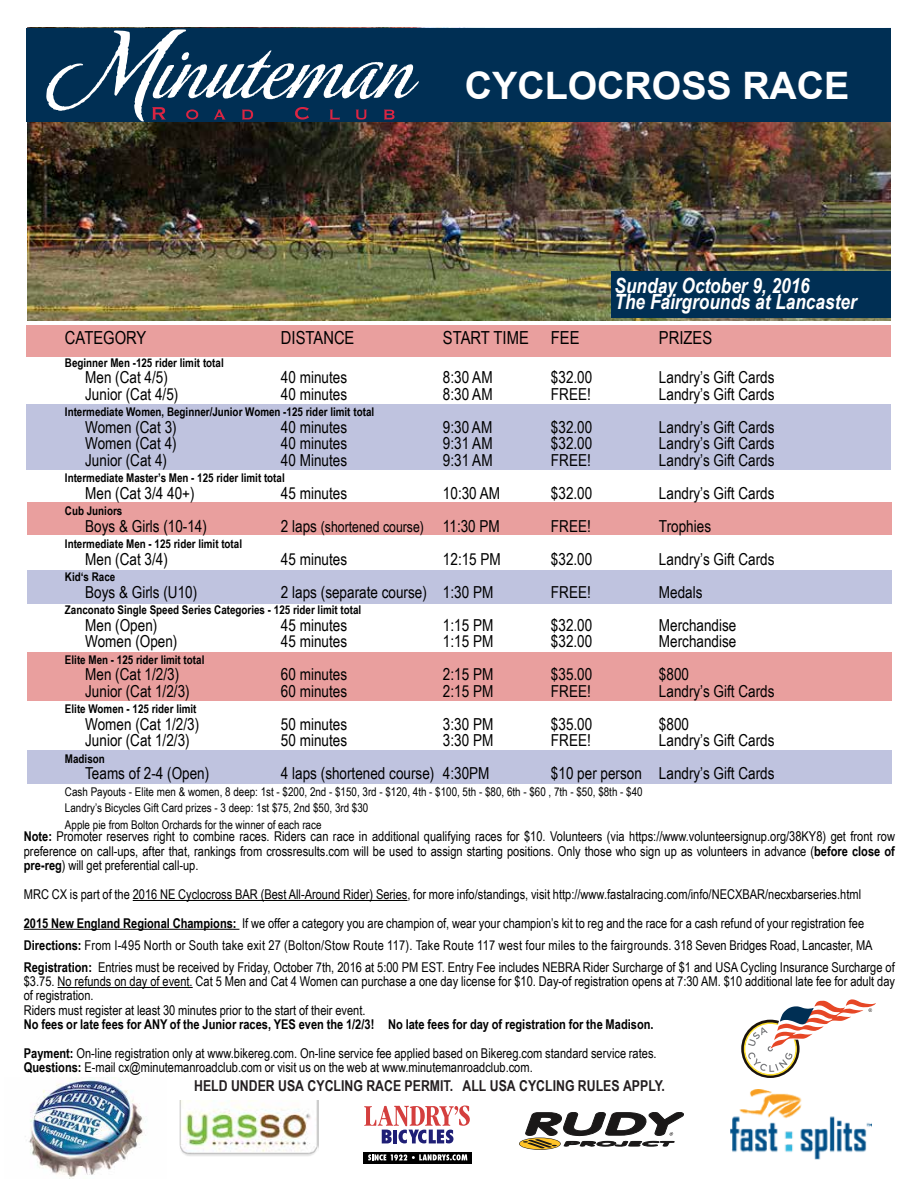
<style>
.page{position:relative;width:918px;height:1188px;background:#fff}
.page>*{position:absolute;margin:0;border:0;box-sizing:border-box;transform-origin:0 0}
.t1{font:700 37.8px "Arial";color:#fff}
.t2{font:italic 700 21px/16.5px "Arial Narrow";color:#fff}
.t3{font:18px "Arial Narrow";color:#000}
.t4{font:16.5px "Arial Narrow";color:#000}
.t5{font:700 15px "Arial Narrow";color:#231e20}
.t6{font:15px "Arial Narrow";color:#000}
.t7{font:13.5px/14.4px "Arial Narrow";color:#000}
.t8{font:700 13.5px/28.8px "Arial Narrow";color:#000}
.t9{font:700 12px "Arial Narrow";color:#000}
.t10{font:12px/16.5px "Arial Narrow";color:#000}
.s1{font-size:16.5px}
.s2{font-weight:700}
.s3{font-weight:400}
</style>
<div class="page">
<svg style="left:364px;top:1106px;width:106px;height:37px"></svg>
<svg style="left:363px;top:1152px;width:109px;height:11px"></svg>
<svg style="left:368px;top:1154px;width:99px;height:6px"></svg>
<svg style="left:519px;top:1138px;width:42px;height:12px"></svg>
<svg style="left:520px;top:1138px;width:40px;height:11px"></svg>
<svg style="left:523px;top:1112px;width:161px;height:36px"></svg>
<img style="left:179px;top:1100px;width:139px;height:56px">
<img style="left:731px;top:1090px;width:140px;height:70px">
<img style="left:25px;top:1079px;width:118px;height:100px">
<hr style="left:133px;top:900px;width:274px;height:1px;background:#000">
<hr style="left:24px;top:929px;width:215px;height:1px;background:#000">
<hr style="left:58px;top:987px;width:135px;height:1px;background:#000">
<img style="left:28px;top:27px;width:863px;height:294px">
<div style="left:612px;top:271px;width:279px;height:47px;background:#002f54"></div>
<div style="left:27px;top:28px;width:864px;height:94px;background:#002f54"></div>
<svg style="left:46px;top:29px;width:373px;height:93px"></svg>
<svg style="left:741px;top:999px;width:135px;height:79px"></svg>
<div style="left:27px;top:325px;width:864px;height:32px;background:#e99f9e"></div>
<div style="left:27px;top:502px;width:864px;height:33px;background:#e99f9e"></div>
<div style="left:27px;top:405px;width:864px;height:65px;background:#bfc3df"></div>
<div style="left:27px;top:652px;width:864px;height:49px;background:#e99f9e"></div>
<div style="left:27px;top:570px;width:864px;height:33px;background:#bfc3df"></div>
<div style="left:27px;top:750px;width:864px;height:34px;background:#bfc3df"></div>
<h1 class="t1" style="left:465px;top:61px;width:386px">CYCLOCROSS RACE</h1>
<h2 class="t2" style="left:615px;top:276px;width:244px">Sunday October 9, 2016<br>The Fairgrounds at Lancaster</h2>
<h3 class="t3" style="left:65px;top:325px;width:83px">CATEGORY</h3>
<h3 class="t3" style="left:281px;top:325px;width:75px">DISTANCE</h3>
<h3 class="t3" style="left:443px;top:325px;width:138px">START TIME FEE</h3>
<h3 class="t3" style="left:659px;top:325px;width:55px">PRIZES</h3>
<p class="t9" style="left:65px;top:354px;width:160px">Beginner Men -125 rider limit total</p>
<p class="t4" style="left:85px;top:365px;width:84px">Men (Cat 4/5)</p>
<p class="t4" style="left:281px;top:365px;width:68px">40 minutes</p>
<p class="t4" style="left:443px;top:365px;width:51px">8:30 AM</p>
<p class="t4" style="left:551px;top:365px;width:43px">$32.00</p>
<p class="t4" style="left:659px;top:365px;width:117px">Landry’s Gift Cards</p>
<p class="t4" style="left:85px;top:382px;width:95px">Junior (Cat 4/5)</p>
<p class="t4" style="left:281px;top:382px;width:68px">40 minutes</p>
<p class="t4" style="left:443px;top:382px;width:51px">8:30 AM</p>
<p class="t4" style="left:551px;top:382px;width:41px">FREE!</p>
<p class="t4" style="left:659px;top:382px;width:117px">Landry’s Gift Cards</p>
<p class="t9" style="left:65px;top:403px;width:311px">Intermediate Women, Beginner/Junior Women -125 rider limit total</p>
<p class="t4" style="left:85px;top:415px;width:93px">Women (Cat 3)</p>
<p class="t4" style="left:281px;top:415px;width:68px">40 minutes</p>
<p class="t4" style="left:443px;top:415px;width:51px">9:30 AM</p>
<p class="t4" style="left:551px;top:415px;width:43px">$32.00</p>
<p class="t4" style="left:659px;top:415px;width:117px">Landry’s Gift Cards</p>
<p class="t4" style="left:85px;top:431px;width:93px">Women (Cat 4)</p>
<p class="t4" style="left:281px;top:431px;width:68px">40 minutes</p>
<p class="t4" style="left:443px;top:431px;width:51px">9:31 AM</p>
<p class="t4" style="left:551px;top:431px;width:43px">$32.00</p>
<p class="t4" style="left:659px;top:431px;width:117px">Landry’s Gift Cards</p>
<p class="t4" style="left:85px;top:448px;width:83px">Junior (Cat 4)</p>
<p class="t4" style="left:281px;top:448px;width:68px">40 Minutes</p>
<p class="t4" style="left:443px;top:448px;width:51px">9:31 AM</p>
<p class="t4" style="left:551px;top:448px;width:41px">FREE!</p>
<p class="t4" style="left:659px;top:448px;width:117px">Landry’s Gift Cards</p>
<p class="t9" style="left:65px;top:469px;width:221px">Intermediate Master’s Men - 125 rider limit total</p>
<p class="t4" style="left:85px;top:481px;width:111px">Men (Cat 3/4 40+)</p>
<p class="t4" style="left:281px;top:481px;width:68px">45 minutes</p>
<p class="t4" style="left:443px;top:481px;width:59px">10:30 AM</p>
<p class="t4" style="left:551px;top:481px;width:43px">$32.00</p>
<p class="t4" style="left:659px;top:481px;width:117px">Landry’s Gift Cards</p>
<p class="t9" style="left:65px;top:502px;width:59px">Cub Juniors</p>
<p class="t4" style="left:85px;top:514px;width:123px">Boys &amp; Girls (10-14)</p>
<p class="t6" style="left:281px;top:516px;width:220px"><span class="s1">2 laps</span> (shortened course) <span class="s1">11:30 PM</span></p>
<p class="t4" style="left:551px;top:514px;width:41px">FREE!</p>
<p class="t4" style="left:659px;top:514px;width:54px">Trophies</p>
<p class="t9" style="left:65px;top:535px;width:179px">Intermediate Men - 125 rider limit total</p>
<p class="t4" style="left:85px;top:547px;width:84px">Men (Cat 3/4)</p>
<p class="t4" style="left:281px;top:547px;width:68px">45 minutes</p>
<p class="t4" style="left:443px;top:547px;width:59px">12:15 PM</p>
<p class="t4" style="left:551px;top:547px;width:43px">$32.00</p>
<p class="t4" style="left:659px;top:547px;width:117px">Landry’s Gift Cards</p>
<p class="t9" style="left:65px;top:568px;width:52px">Kid‘s Race</p>
<p class="t4" style="left:85px;top:580px;width:114px">Boys &amp; Girls (U10)</p>
<p class="t4" style="left:281px;top:580px;width:214px">2 laps (separate course) 1:30 PM</p>
<p class="t4" style="left:551px;top:580px;width:41px">FREE!</p>
<p class="t4" style="left:659px;top:580px;width:45px">Medals</p>
<p class="t9" style="left:65px;top:601px;width:298px">Zanconato Single Speed Series Categories - 125 rider limit total</p>
<p class="t4" style="left:85px;top:613px;width:74px">Men (Open)</p>
<p class="t4" style="left:281px;top:613px;width:68px">45 minutes</p>
<p class="t4" style="left:443px;top:613px;width:52px">1:15 PM</p>
<p class="t4" style="left:551px;top:613px;width:43px">$32.00</p>
<p class="t4" style="left:659px;top:613px;width:79px">Merchandise</p>
<p class="t4" style="left:85px;top:629px;width:94px">Women (Open)</p>
<p class="t4" style="left:281px;top:629px;width:68px">45 minutes</p>
<p class="t4" style="left:443px;top:629px;width:52px">1:15 PM</p>
<p class="t4" style="left:551px;top:629px;width:43px">$32.00</p>
<p class="t4" style="left:659px;top:629px;width:79px">Merchandise</p>
<p class="t9" style="left:65px;top:651px;width:141px">Elite Men - 125 rider limit total</p>
<p class="t4" style="left:85px;top:662px;width:96px">Men (Cat 1/2/3)</p>
<p class="t4" style="left:281px;top:662px;width:68px">60 minutes</p>
<p class="t4" style="left:443px;top:662px;width:52px">2:15 PM</p>
<p class="t4" style="left:551px;top:662px;width:43px">$35.00</p>
<p class="t4" style="left:659px;top:662px;width:32px">$800</p>
<p class="t4" style="left:85px;top:679px;width:106px">Junior (Cat 1/2/3)</p>
<p class="t4" style="left:281px;top:679px;width:68px">60 minutes</p>
<p class="t4" style="left:443px;top:679px;width:52px">2:15 PM</p>
<p class="t4" style="left:551px;top:679px;width:41px">FREE!</p>
<p class="t4" style="left:659px;top:679px;width:117px">Landry’s Gift Cards</p>
<p class="t9" style="left:65px;top:700px;width:133px">Elite Women - 125 rider limit</p>
<p class="t4" style="left:85px;top:712px;width:116px">Women (Cat 1/2/3)</p>
<p class="t4" style="left:281px;top:712px;width:68px">50 minutes</p>
<p class="t4" style="left:443px;top:712px;width:52px">3:30 PM</p>
<p class="t4" style="left:551px;top:712px;width:43px">$35.00</p>
<p class="t4" style="left:659px;top:712px;width:32px">$800</p>
<p class="t4" style="left:85px;top:728px;width:106px">Junior (Cat 1/2/3)</p>
<p class="t4" style="left:281px;top:728px;width:68px">50 minutes</p>
<p class="t4" style="left:443px;top:728px;width:52px">3:30 PM</p>
<p class="t4" style="left:551px;top:728px;width:41px">FREE!</p>
<p class="t4" style="left:659px;top:728px;width:117px">Landry’s Gift Cards</p>
<p class="t9" style="left:65px;top:750px;width:41px">Madison</p>
<p class="t4" style="left:85px;top:761px;width:126px">Teams of 2-4 (Open)</p>
<p class="t4" style="left:281px;top:761px;width:210px">4 laps (shortened course) 4:30PM</p>
<p class="t4" style="left:551px;top:761px;width:225px">$10 per person Landry’s Gift Cards</p>
<p class="t10" style="left:65px;top:783px;width:579px">Cash Payouts - Elite men &amp; women, 8 deep: 1st - $200, 2nd - $150, 3rd - $120, 4th - $100, 5th - $80, 6th - $60 , 7th - $50, $8th - $40<br>Landry’s Bicycles Gift Card prizes - 3 deep: 1st $75, 2nd $50, 3rd $30<br>Apple pie from Bolton Orchards for the winner of each race</p>
<p class="t7" style="left:24px;top:829px;width:873px;text-align:justify"><span class="s2">Note:</span> Promoter reserves right to combine races. Riders can race in additional qualifying races for $10. Volunteers (via https://www.volunteersignup.org/38KY8) get front row preference on call-ups, after that, rankings from crossresults.com will be used to assign starting positions. Only those who sign up as volunteers in advance (<span class="s2">before close of pre-reg</span>) will get preferential call-up.</p>
<p class="t7" style="left:24px;top:879px;width:842px;line-height:28.8px">MRC CX is part of the 2016 NE Cyclocross BAR (Best All-Around Rider) Series, for more info/standings, visit http://www.fastalracing.com/info/NECXBAR/necxbarseries.html<br><span class="s2">2015 New England Regional Champions:</span> If we offer a category you are champion of, wear your champion’s kit to reg and the race for a cash refund of your registration fee</p>
<p class="t7" style="left:24px;top:934px;width:873px;line-height:21.9px"><span class="s2">Directions:</span> From I-495 North or South take exit 27 (Bolton/Stow Route 117). Take Route 117 west four miles to the fairgrounds. 318 Seven Bridges Road, Lancaster, MA<br><span class="s2">Registration:</span> Entries must be received by Friday, October 7th, 2016 at 5:00 PM EST. Entry Fee includes NEBRA Rider Surcharge of $1 and USA Cycling Insurance Surcharge of</p>
<p class="t7" style="left:24px;top:974px;width:873px">$3.75. No refunds on day of event. Cat 5 Men and Cat 4 Women can purchase a one day license for $10. Day-of registration opens at 7:30 AM. $10 additional late fee for adult day of registration.<br>Riders must register at least 30 minutes prior to the start of their event.</p>
<p class="t8" style="left:24px;top:1009px;width:634px">No fees or late fees for ANY of the Junior races, YES even the 1/2/3! No late fees for day of registration for the Madison.<br>Payment: <span class="s3">On-line registration only at www.bikereg.com. On-line service fee applied based on Bikereg.com standard service rates.</span></p>
<p class="t7" style="left:24px;top:1060px;width:510px"><span class="s2">Questions:</span> E-mail cx@minutemanroadclub.com or visit us on the web at www.minutemanroadclub.com.</p>
<p class="t5" style="left:194px;top:1075px;width:472px">HELD UNDER USA CYCLING RACE PERMIT. ALL USA CYCLING RULES APPLY.</p>
</div>
